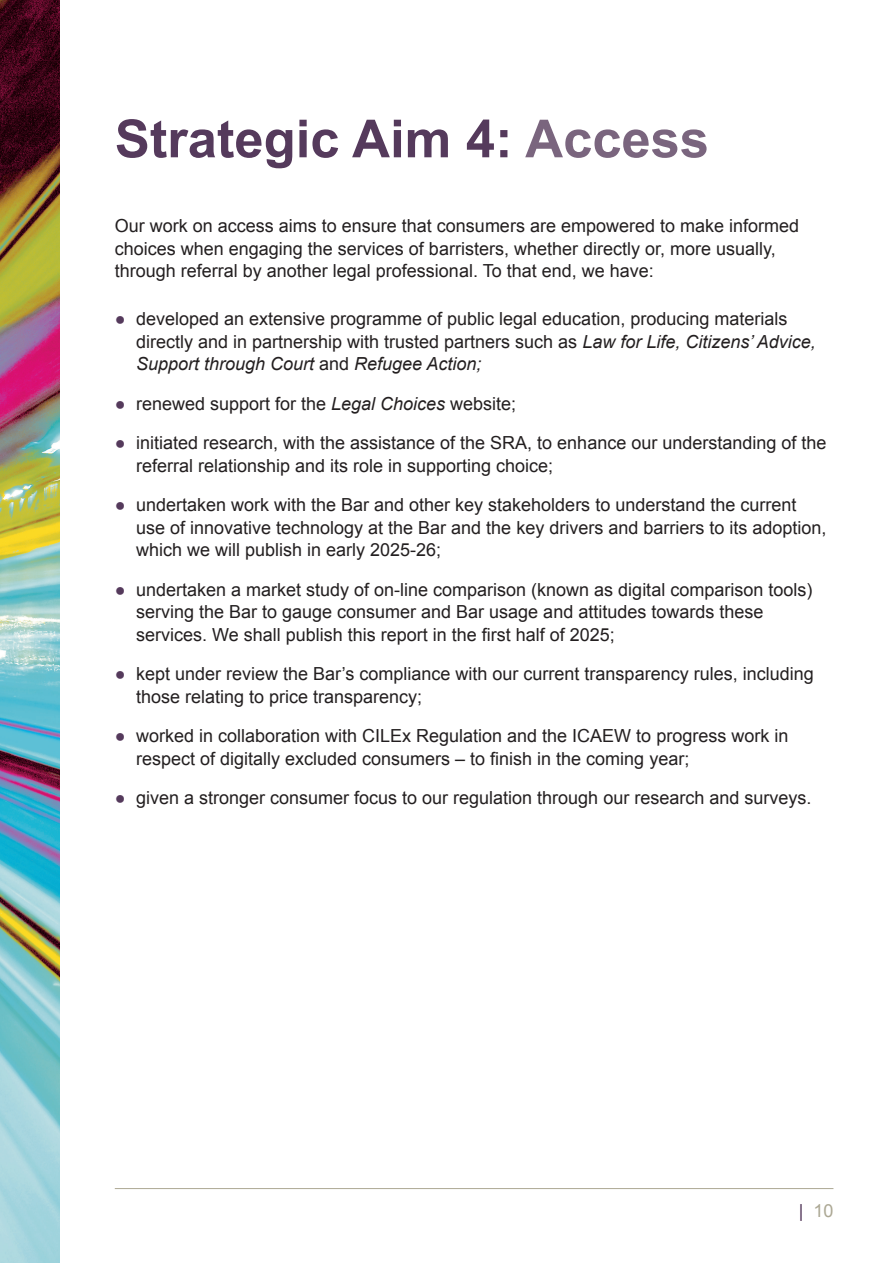
<style>
.page{position:relative;width:893px;height:1263px;background:#fff}
.page>*{position:absolute;margin:0;border:0;box-sizing:border-box;transform-origin:0 0}
.t1{font:700 52.5px "Arial";color:#553a5c}
.t2{font:18px/22.5px "Arial";color:#231f20}
.t3{font:18px "Arial";color:#aca894}
.s1{color:#7a657e}
.s2{font-weight:700;color:#553a5c}
.s3{font-style:italic}
.s4{color:#553a5c}
</style>
<div class="page">
<hr style="left:115px;top:1188px;width:718px;height:1px;background:#aca894">
<img style="left:0;top:0;width:60px;height:1263px">
<h1 class="t1" style="left:115px;top:104px;width:596px">Strategic Aim 4: <span class="s1">Access</span></h1>
<p class="t2" style="left:115px;top:215px;width:686px">Our work on access aims to ensure that consumers are empowered to make informed choices when engaging the services of barristers, whether directly or, more usually, through referral by another legal professional. To that end, we have:</p>
<p class="t2" style="left:136px;top:308px;width:681px;text-indent:-21px"><span class="s2">●</span> developed an extensive programme of public legal education, producing materials directly and in partnership with trusted partners such as <span class="s3">Law for Life, Citizens’ Advice,<br>Support through Court</span> and <span class="s3">Refugee Action;</span></p>
<p class="t2" style="left:115px;top:392px;width:403px"><span class="s2">●</span> renewed support for the <span class="s3">Legal Choices</span> website;</p>
<p class="t2" style="left:136px;top:432px;width:692px;text-indent:-21px"><span class="s2">●</span> initiated research, with the assistance of the SRA, to enhance our understanding of the referral relationship and its role in supporting choice;</p>
<p class="t2" style="left:136px;top:494px;width:692px;text-indent:-21px"><span class="s2">●</span> undertaken work with the Bar and other key stakeholders to understand the current use of innovative technology at the Bar and the key drivers and barriers to its adoption, which we will publish in early 2025-26;</p>
<p class="t2" style="left:136px;top:578px;width:678px;text-indent:-21px"><span class="s2">●</span> undertaken a market study of on-line comparison (known as digital comparison tools) serving the Bar to gauge consumer and Bar usage and attitudes towards these services. We shall publish this report in the first half of 2025;</p>
<p class="t2" style="left:136px;top:663px;width:679px;text-indent:-21px"><span class="s2">●</span> kept under review the Bar’s compliance with our current transparency rules, including those relating to price transparency;</p>
<p class="t2" style="left:136px;top:725px;width:654px;text-indent:-21px"><span class="s2">●</span> worked in collaboration with CILEx Regulation and the ICAEW to progress work in respect of digitally excluded consumers – to finish in the coming year;</p>
<p class="t2" style="left:115px;top:787px;width:698px"><span class="s2">●</span> given a stronger consumer focus to our regulation through our research and surveys.</p>
<p class="t3" style="left:799px;top:1198px;width:36px"><span class="s4">|</span> 10</p>
</div>
